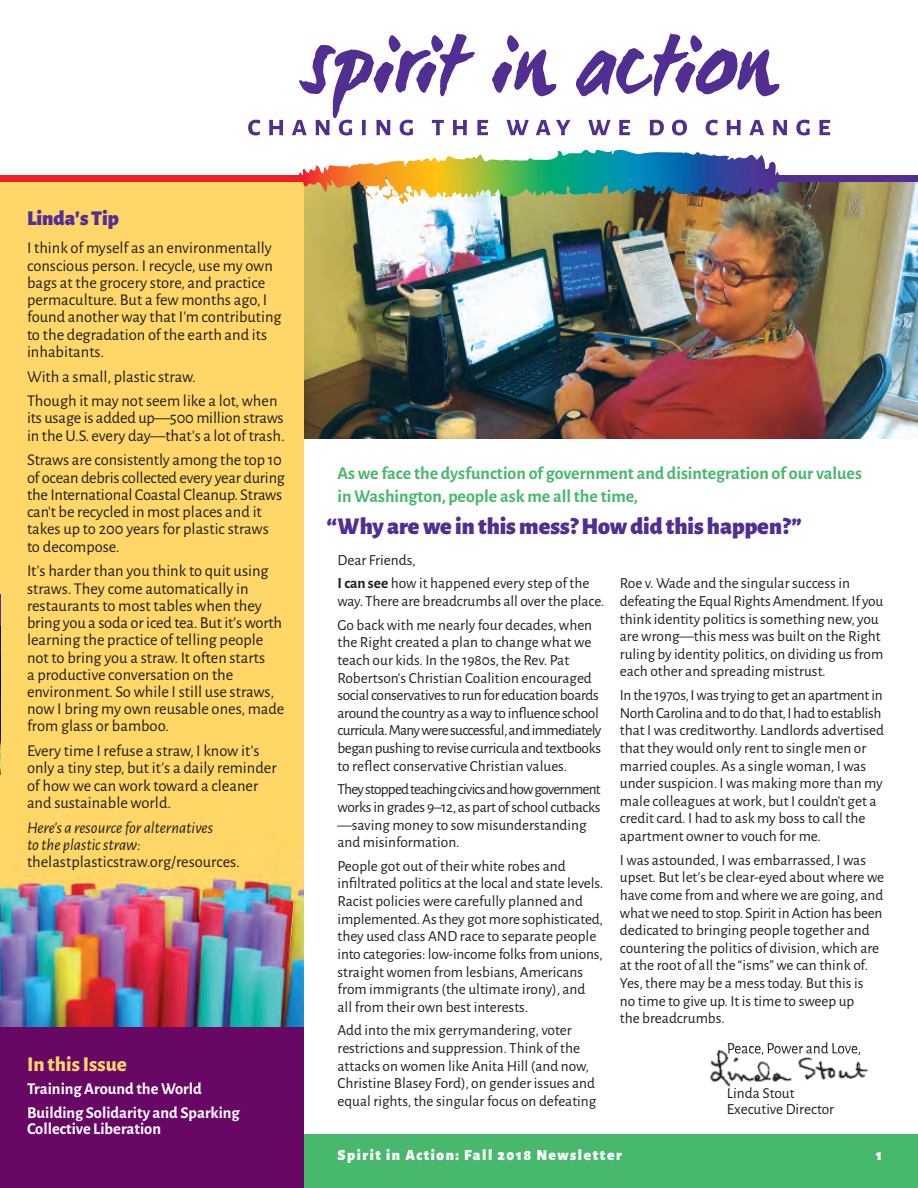
<style>
.page{position:relative;width:918px;height:1188px;background:#fff}
.page>*{position:absolute;margin:0;border:0;box-sizing:border-box;transform-origin:0 0}
.t1{font:900 24px "Alegreya Sans";color:#522e92}
.t2{font:800 21px "Alegreya Sans";color:#fed767}
.t3{font:900 21px "Alegreya Sans";color:#522e92}
.t4{font:700 18px/22.5px "Alegreya Sans";color:#48b96c}
.t5{font:16.5px/17.2px "Alegreya Sans";color:#231f20}
.t6{font:700 16.5px/24.2px "Alegreya Sans";color:#fff}
.t7{font:italic 16.5px/17.2px "Alegreya Sans";color:#231f20}
.t8{font:15.3px/17.5px "Alegreya Sans";color:#231f20}
.t9{font:15.3px/17.5px "Alegreya Sans";letter-spacing:-.025em;color:#231f20}
.t10{font:15.3px/17.5px "Alegreya Sans";letter-spacing:-.02em;color:#231f20}
.t11{font:900 15.3px "Alegreya Sans";letter-spacing:.1em;color:#fff}
.s1{font-weight:700}
</style>
<div class="page">
<img style="left:304px;top:182px;width:614px;height:256px">
<div style="left:0;top:1134px;width:918px;height:54px;background:#48b96c"></div>
<img style="left:0;top:182px;width:304px;height:845px">
<div style="left:0;top:1027px;width:304px;height:161px;background:#690765"></div>
<div style="left:0;top:175px;width:309px;height:7px;background:#ee1f2d"></div>
<div style="left:769px;top:175px;width:149px;height:7px;background:#522e92"></div>
<svg style="left:248px;top:120px;width:12px;height:15px"></svg>
<svg style="left:269px;top:120px;width:14px;height:15px"></svg>
<svg style="left:588px;top:120px;width:23px;height:15px"></svg>
<svg style="left:619px;top:120px;width:11px;height:15px"></svg>
<svg style="left:650px;top:120px;width:14px;height:15px"></svg>
<svg style="left:672px;top:120px;width:15px;height:15px"></svg>
<svg style="left:706px;top:120px;width:12px;height:15px"></svg>
<svg style="left:727px;top:120px;width:14px;height:15px"></svg>
<svg style="left:749px;top:120px;width:15px;height:15px"></svg>
<svg style="left:773px;top:120px;width:14px;height:15px"></svg>
<svg style="left:796px;top:120px;width:14px;height:15px"></svg>
<svg style="left:819px;top:120px;width:11px;height:15px"></svg>
<svg style="left:298px;top:149px;width:482px;height:50px"></svg>
<svg style="left:576px;top:34px;width:204px;height:62px"></svg>
<svg style="left:292px;top:34px;width:278px;height:101px"></svg>
<img style="left:710px;top:1047px;width:158px;height:40px">
<img style="left:728px;top:1047px;width:92px;height:8px">
<img style="left:728px;top:1087px;width:41px;height:3px">
<img style="left:0;top:626px;width:1px;height:149px">
<hr style="left:0;top:594px;width:1px;height:32px;background:#503192">
<h2 class="t3" style="left:27px;top:210px;width:93px">Linda's Tip</h2>
<p class="t5" style="left:27px;top:240px;width:256px">I think of myself as an environmentally conscious person. I recycle, use my own bags at the grocery store, and practice permaculture. But a few months ago, I found another way that I'm contributing to the degradation of the earth and its inhabitants.</p>
<p class="t5" style="left:27px;top:365px;width:252px;line-height:24.8px">With a small, plastic straw.<br>Though it may not seem like a lot, when</p>
<p class="t5" style="left:27px;top:411px;width:259px">its usage is added up—500 million straws in the U.S. every day—that's a lot of trash.</p>
<p class="t5" style="left:27px;top:453px;width:259px">Straws are consistently among the top 10 of ocean debris collected every year during the International Coastal Cleanup. Straws can't be recycled in most places and it takes up to 200 years for plastic straws to decompose.</p>
<p class="t5" style="left:27px;top:563px;width:259px">It's harder than you think to quit using straws. They come automatically in restaurants to most tables when they bring you a soda or iced tea. But it's worth learning the practice of telling people not to bring you a straw. It often starts<br>a productive conversation on the environment. So while I still use straws, now I bring my own reusable ones, made from glass or bamboo.</p>
<p class="t5" style="left:27px;top:743px;width:251px">Every time I refuse a straw, I know it's only a tiny step, but it's a daily reminder of how we can work toward a cleaner and sustainable world.</p>
<p class="t7" style="left:27px;top:820px;width:187px">Here's a resource for alternatives to the plastic straw:</p>
<p class="t5" style="left:27px;top:854px;width:214px">thelastplasticstraw.org/resources.</p>
<h2 class="t2" style="left:27px;top:1056px;width:101px">In this Issue</h2>
<p class="t6" style="left:27px;top:1077px;width:214px">Training Around the World<br>Building Solidarity and Sparking</p>
<p class="t6" style="left:27px;top:1118px;width:136px">Collective Liberation</p>
<p class="t4" style="left:338px;top:463px;width:526px">As we face the dysfunction of government and disintegration of our values in Washington, people ask me all the time,</p>
<h1 class="t1" style="left:327px;top:517px;width:477px">“Why are we in this mess? How did this happen?”</h1>
<p class="t8" style="left:338px;top:549px;width:253px;line-height:23.7px">Dear Friends,<br><span class="s1">I can see</span> how it happened every step of the</p>
<p class="t8" style="left:338px;top:590px;width:268px;line-height:23.7px">way. There are breadcrumbs all over the place.<br>Go back with me nearly four decades, when</p>
<p class="t9" style="left:338px;top:635px;width:265px">the Right created a plan to change what we teach our kids. In the 1980s, the Rev. Pat Robertson's Christian Coalition encouraged social conservatives to run for education boards around the country as a way to influence school curricula. Many were successful, and immediately began pushing to revise curricula and textbooks to reflect conservative Christian values.</p>
<p class="t10" style="left:338px;top:782px;width:265px">They stopped teaching civics and how government works in grades 9–12, as part of school cutbacks —saving money to sow misunderstanding and misinformation.</p>
<p class="t8" style="left:338px;top:858px;width:267px">People got out of their white robes and infiltrated politics at the local and state levels.<br>Racist policies were carefully planned and implemented. As they got more sophisticated, they used class AND race to separate people into categories: low-income folks from unions, straight women from lesbians, Americans from immigrants (the ultimate irony), and all from their own best interests.</p>
<p class="t8" style="left:338px;top:1023px;width:260px">Add into the mix gerrymandering, voter restrictions and suppression. Think of the attacks on women like Anita Hill (and now, Christine Blasey Ford), on gender issues and equal rights, the singular focus on defeating</p>
<p class="t8" style="left:620px;top:576px;width:265px">Roe v. Wade and the singular success in defeating the Equal Rights Amendment. If you think identity politics is something new, you are wrong—this mess was built on the Right ruling by identity politics, on dividing us from each other and spreading mistrust.</p>
<p class="t8" style="left:620px;top:687px;width:266px">In the 1970s, I was trying to get an apartment in North Carolina and to do that, I had to establish that I was creditworthy. Landlords advertised that they would only rent to single men or married couples. As a single woman, I was under suspicion. I was making more than my male colleagues at work, but I couldn't get a credit card. I had to ask my boss to call the apartment owner to vouch for me.</p>
<p class="t8" style="left:620px;top:852px;width:266px">I was astounded, I was embarrassed, I was upset. But let's be clear-eyed about where we have come from and where we are going, and what we need to stop. Spirit in Action has been dedicated to bringing people together and countering the politics of division, which are at the root of all the “isms” we can think of.<br>Yes, there may be a mess today. But this is<br>no time to give up. It is time to sweep up<br>the breadcrumbs.</p>
<p class="t8" style="left:727px;top:1041px;width:136px">Peace, Power and Love,</p>
<p class="t8" style="left:727px;top:1086px;width:109px;line-height:16.2px">Linda Stout<br>Executive Director</p>
<p class="t11" style="left:338px;top:1149px;width:286px">Spirit in Action: Fall 2018 Newsletter</p>
<p class="t11" style="left:876px;top:1149px;width:7px">1</p>
</div>
